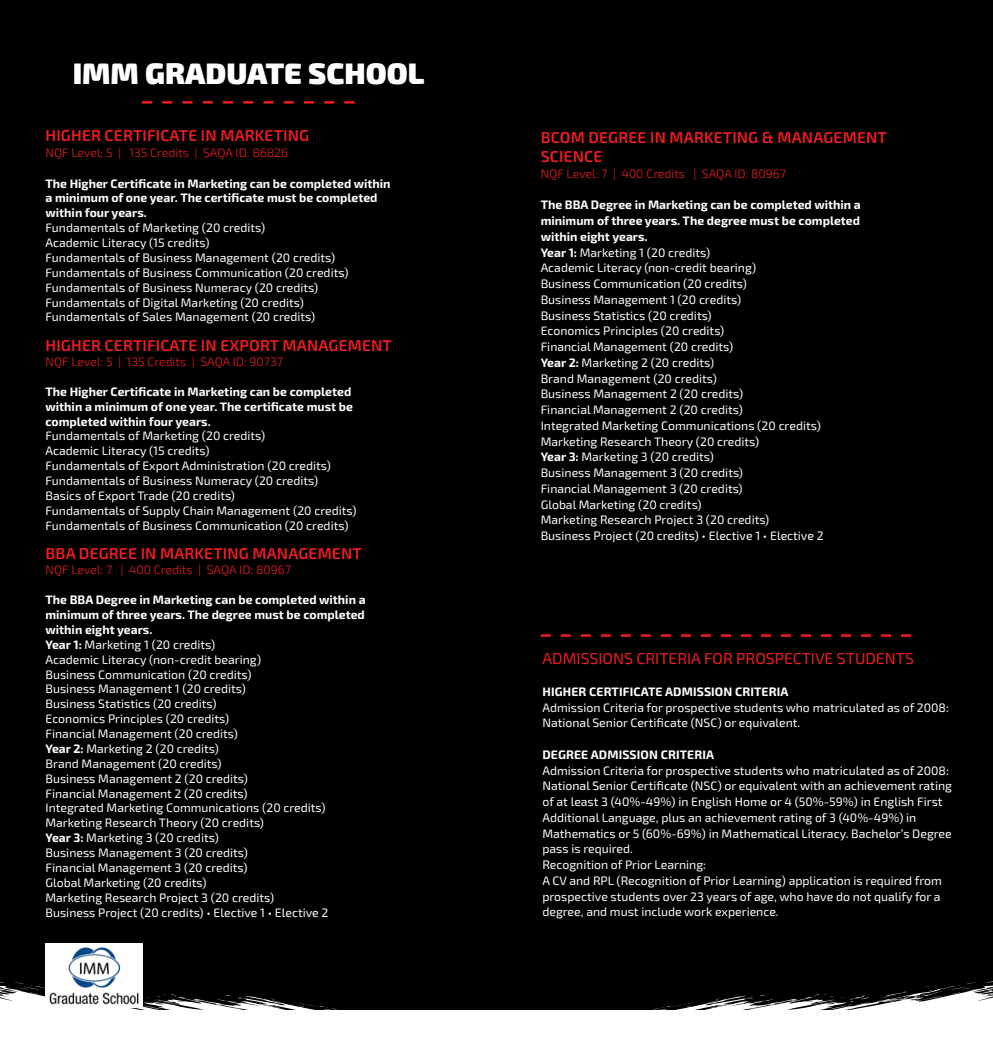
<style>
.page{position:relative;width:993px;height:1042px;background:#fff}
.page>*{position:absolute;margin:0;border:0;box-sizing:border-box;transform-origin:0 0}
.t1{font:900 29.75px "Exo 2";color:#fff}
.t2{font:600 15.75px/19.2px "Exo 2.0";letter-spacing:.01em;color:#ee1d23}
.t3{font:15.75px "Exo 2.0";color:#ee1d23}
.t4{font:12.25px/15.8px "Exo 2.0";color:#fff}
.t5{font:700 12.25px "Exo 2.0";color:#fff}
.t6{font:300 12.25px "Exo 2.0";color:#ee1d23}
.s1{font-weight:700}
</style>
<div class="page">
<div style="left:0;top:0;width:992px;height:1042px;background:#000"></div>
<svg style="left:142px;top:101px;width:212px;height:3px"></svg>
<svg style="left:0;top:980px;width:338px;height:30px"></svg>
<svg style="left:653px;top:981px;width:339px;height:29px"></svg>
<div style="left:0;top:1010px;width:992px;height:32px;background:#fff"></div>
<svg style="left:540px;top:634px;width:370px;height:3px"></svg>
<img style="left:45px;top:943px;width:97px;height:64px">
<p class="t1" style="left:73px;top:55px;width:353px">IMM GRADUATE SCHOOL</p>
<p class="t2" style="left:46px;top:126px;width:265px">HIGHER CERTIFICATE IN MARKETING</p>
<p class="t6" style="left:45px;top:145px;width:244px">NQF Level: 5 | 135 Credits | SAQA ID: 86826</p>
<p class="t5" style="left:45px;top:176px;width:346px">The Higher Certificate in Marketing can be completed within</p>
<p class="t5" style="left:45px;top:191px;width:333px">a minimum of one year. The certificate must be completed</p>
<p class="t5" style="left:45px;top:206px;width:103px">within four years.</p>
<p class="t4" style="left:45px;top:220px;width:221px">Fundamentals of Marketing (20 credits)</p>
<p class="t4" style="left:45px;top:235px;width:165px">Academic Literacy (15 credits)</p>
<p class="t4" style="left:45px;top:250px;width:291px">Fundamentals of Business Management (20 credits)</p>
<p class="t4" style="left:45px;top:265px;width:304px">Fundamentals of Business Communication (20 credits)</p>
<p class="t4" style="left:45px;top:280px;width:274px">Fundamentals of Business Numeracy (20 credits)</p>
<p class="t4" style="left:45px;top:295px;width:260px">Fundamentals of Digital Marketing (20 credits)</p>
<p class="t4" style="left:45px;top:309px;width:271px">Fundamentals of Sales Management (20 credits)</p>
<p class="t2" style="left:46px;top:336px;width:348px">HIGHER CERTIFICATE IN EXPORT MANAGEMENT</p>
<p class="t6" style="left:45px;top:355px;width:239px">NQF Level: 5 | 135 Credits | SAQA ID: 90737</p>
<p class="t5" style="left:45px;top:384px;width:307px">The Higher Certificate in Marketing can be completed</p>
<p class="t5" style="left:45px;top:399px;width:309px">within a minimum of one year. The certificate must be</p>
<p class="t5" style="left:45px;top:414px;width:167px">completed within four years.</p>
<p class="t4" style="left:45px;top:428px;width:221px">Fundamentals of Marketing (20 credits)</p>
<p class="t4" style="left:45px;top:443px;width:165px">Academic Literacy (15 credits)</p>
<p class="t4" style="left:45px;top:458px;width:287px">Fundamentals of Export Administration (20 credits)</p>
<p class="t4" style="left:45px;top:473px;width:274px">Fundamentals of Business Numeracy (20 credits)</p>
<p class="t4" style="left:45px;top:488px;width:191px">Basics of Export Trade (20 credits)</p>
<p class="t4" style="left:45px;top:503px;width:312px">Fundamentals of Supply Chain Management (20 credits)</p>
<p class="t4" style="left:45px;top:518px;width:304px">Fundamentals of Business Communication (20 credits)</p>
<p class="t2" style="left:46px;top:545px;width:317px">BBA DEGREE IN MARKETING MANAGEMENT</p>
<p class="t6" style="left:45px;top:563px;width:247px">NQF Level: 7 | 400 Credits | SAQA ID: 80967</p>
<p class="t5" style="left:45px;top:592px;width:321px">The BBA Degree in Marketing can be completed within a</p>
<p class="t5" style="left:45px;top:607px;width:321px">minimum of three years. The degree must be completed</p>
<p class="t5" style="left:45px;top:622px;width:108px">within eight years.</p>
<p class="t4" style="left:45px;top:637px;width:171px"><span class="s1">Year 1:</span> Marketing 1 (20 credits)</p>
<p class="t4" style="left:45px;top:652px;width:217px">Academic Literacy (non-credit bearing)</p>
<p class="t4" style="left:45px;top:666px;width:207px">Business Communication (20 credits)</p>
<p class="t4" style="left:45px;top:681px;width:202px">Business Management 1 (20 credits)</p>
<p class="t4" style="left:45px;top:696px;width:172px">Business Statistics (20 credits)</p>
<p class="t4" style="left:45px;top:711px;width:185px">Economics Principles (20 credits)</p>
<p class="t4" style="left:45px;top:726px;width:194px">Financial Management (20 credits)</p>
<p class="t4" style="left:45px;top:741px;width:175px"><span class="s1">Year 2:</span> Marketing 2 (20 credits)</p>
<p class="t4" style="left:45px;top:756px;width:177px">Brand Management (20 credits)</p>
<p class="t4" style="left:45px;top:771px;width:204px">Business Management 2 (20 credits)</p>
<p class="t4" style="left:45px;top:785px;width:203px">Financial Management 2 (20 credits)</p>
<p class="t4" style="left:45px;top:800px;width:281px">Integrated Marketing Communications (20 credits)</p>
<p class="t4" style="left:45px;top:815px;width:220px">Marketing Research Theory (20 credits)</p>
<p class="t4" style="left:45px;top:830px;width:175px"><span class="s1">Year 3:</span> Marketing 3 (20 credits)</p>
<p class="t4" style="left:45px;top:845px;width:204px">Business Management 3 (20 credits)</p>
<p class="t4" style="left:45px;top:860px;width:203px">Financial Management 3 (20 credits)</p>
<p class="t4" style="left:45px;top:875px;width:162px">Global Marketing (20 credits)</p>
<p class="t4" style="left:45px;top:890px;width:230px">Marketing Research Project 3 (20 credits)</p>
<p class="t4" style="left:45px;top:905px;width:284px">Business Project (20 credits) • Elective 1 • Elective 2</p>
<p class="t2" style="left:540px;top:128px;width:347px">BCOM DEGREE IN MARKETING &amp; MANAGEMENT<br>SCIENCE</p>
<p class="t6" style="left:540px;top:166px;width:247px">NQF Level: 7 | 400 Credits | SAQA ID: 80967</p>
<p class="t5" style="left:540px;top:198px;width:321px">The BBA Degree in Marketing can be completed within a</p>
<p class="t5" style="left:540px;top:213px;width:321px">minimum of three years. The degree must be completed</p>
<p class="t5" style="left:540px;top:229px;width:108px">within eight years.</p>
<p class="t4" style="left:540px;top:245px;width:171px"><span class="s1">Year 1:</span> Marketing 1 (20 credits)</p>
<p class="t4" style="left:540px;top:260px;width:217px">Academic Literacy (non-credit bearing)</p>
<p class="t4" style="left:540px;top:276px;width:207px">Business Communication (20 credits)</p>
<p class="t4" style="left:540px;top:292px;width:202px">Business Management 1 (20 credits)</p>
<p class="t4" style="left:540px;top:308px;width:172px">Business Statistics (20 credits)</p>
<p class="t4" style="left:540px;top:323px;width:185px">Economics Principles (20 credits)</p>
<p class="t4" style="left:540px;top:339px;width:194px">Financial Management (20 credits)</p>
<p class="t4" style="left:540px;top:355px;width:175px"><span class="s1">Year 2:</span> Marketing 2 (20 credits)</p>
<p class="t4" style="left:540px;top:371px;width:177px">Brand Management (20 credits)</p>
<p class="t4" style="left:540px;top:386px;width:204px">Business Management 2 (20 credits)</p>
<p class="t4" style="left:540px;top:402px;width:203px">Financial Management 2 (20 credits)</p>
<p class="t4" style="left:540px;top:418px;width:281px">Integrated Marketing Communications (20 credits)</p>
<p class="t4" style="left:540px;top:434px;width:220px">Marketing Research Theory (20 credits)</p>
<p class="t4" style="left:540px;top:449px;width:175px"><span class="s1">Year 3:</span> Marketing 3 (20 credits)</p>
<p class="t4" style="left:540px;top:465px;width:204px">Business Management 3 (20 credits)</p>
<p class="t4" style="left:540px;top:481px;width:203px">Financial Management 3 (20 credits)</p>
<p class="t4" style="left:540px;top:497px;width:162px">Global Marketing (20 credits)</p>
<p class="t4" style="left:540px;top:512px;width:230px">Marketing Research Project 3 (20 credits)</p>
<p class="t4" style="left:540px;top:528px;width:284px">Business Project (20 credits) • Elective 1 • Elective 2</p>
<p class="t3" style="left:542px;top:649px;width:373px">ADMISSIONS CRITERIA FOR PROSPECTIVE STUDENTS</p>
<p class="t5" style="left:542px;top:684px;width:247px">HIGHER CERTIFICATE ADMISSION CRITERIA</p>
<p class="t4" style="left:542px;top:699px;width:408px">Admission Criteria for prospective students who matriculated as of 2008:</p>
<p class="t4" style="left:542px;top:715px;width:259px">National Senior Certificate (NSC) or equivalent.</p>
<p class="t5" style="left:542px;top:747px;width:173px">DEGREE ADMISSION CRITERIA</p>
<p class="t4" style="left:542px;top:762px;width:408px">Admission Criteria for prospective students who matriculated as of 2008:</p>
<p class="t4" style="left:542px;top:778px;width:411px">National Senior Certificate (NSC) or equivalent with an achievement rating of at least 3 (40%-49%) in English Home or 4 (50%-59%) in English First Additional Language, plus an achievement rating of 3 (40%-49%) in Mathematics or 5 (60%-69%) in Mathematical Literacy. Bachelor’s Degree pass is required.</p>
<p class="t4" style="left:542px;top:857px;width:165px">Recognition of Prior Learning:</p>
<p class="t4" style="left:542px;top:873px;width:401px;text-align:justify">A CV and RPL (Recognition of Prior Learning) application is required from prospective students over 23 years of age, who have do not qualify for a degree, and must include work experience.</p>
</div>
